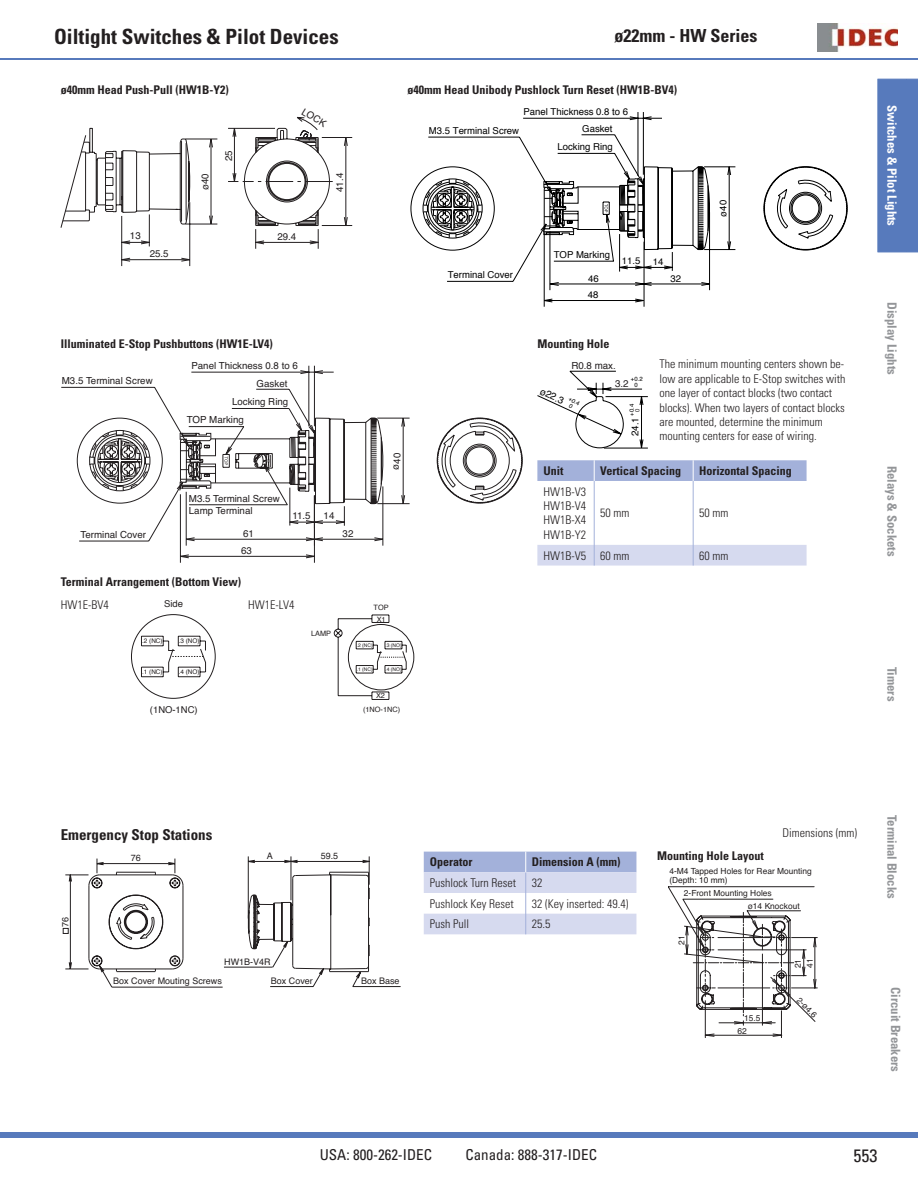
<style>
.page{position:relative;width:918px;height:1188px;background:#fff}
.page>*{position:absolute;margin:0;border:0;box-sizing:border-box;transform-origin:0 0}
.t1{font:700 condensed 21px "Univers LT Std";color:#231f20}
.t2{font:700 condensed 18px "Univers LT Std";color:#231f20}
.t3{font:condensed 18px "Univers LT Std";color:#231f20}
.t4{font:condensed 15px "Univers LT Std";color:#231f20}
.t5{font:700 condensed 15px "Univers LT Std";color:#231f20}
.t6{font:700 condensed 12.75px "Univers LT Std";color:#939598}
.t7{font:700 condensed 12.75px "Univers LT Std";color:#fff}
.t8{font:300 condensed 12px/14.4px "Univers LT Std";color:#231f20}
.t9{font:700 condensed 12px/22.8px "Univers LT Std";color:#231f20}
.t10{font:9.75px/11.9px "Helvetica";color:#231f20}
.t11{font:9.75px "Helvetica";color:#000}
.t12{font:9.6px/17.5px "Helvetica";color:#000;text-align:right}
.t13{font:9.45px "Helvetica";color:#231f20}
.t14{font:9px "Helvetica";color:#231f20}
.t15{font:8.4px/9.6px "Helvetica";color:#231f20}
.t16{font:7.35px "Helvetica";color:#231f20}
.t17{font:6.45px "Helvetica";color:#231f20}
.t18{font:6px/5.6px "Helvetica";color:#000;text-align:center}
.t19{font:4.95px "Helvetica";color:#231f20}
.s1{color:#231f20}
.s2{font-weight:300}
</style>
<div class="page">
<img style="left:818px;top:24px;width:80px;height:27px">
<div style="left:878px;top:79px;width:40px;height:174px;background:#577abc"></div>
<div style="left:0;top:1132px;width:918px;height:6px;background:#577abc"></div>
<hr style="left:0;top:59px;width:918px;height:1px;background:#577abc">
<hr style="left:322px;top:225px;width:30px;height:1px;background:#231f20">
<hr style="left:322px;top:137px;width:30px;height:1px;background:#231f20">
<hr style="left:121px;top:216px;width:1px;height:50px;background:#231f20">
<hr style="left:189px;top:202px;width:1px;height:64px;background:#231f20">
<svg style="left:61px;top:117px;width:287px;height:145px"></svg>
<hr style="left:523px;top:118px;width:115px;height:1px;background:#000">
<hr style="left:638px;top:112px;width:1px;height:64px;background:#000">
<hr style="left:643px;top:112px;width:1px;height:63px;background:#000">
<hr style="left:544px;top:232px;width:1px;height:75px;background:#000">
<hr style="left:644px;top:242px;width:1px;height:65px;background:#000">
<svg style="left:629px;top:116px;width:33px;height:4px"></svg>
<svg style="left:410px;top:134px;width:438px;height:168px"></svg>
<hr style="left:191px;top:372px;width:118px;height:1px;background:#231f20">
<hr style="left:309px;top:366px;width:1px;height:60px;background:#231f20">
<hr style="left:314px;top:366px;width:1px;height:60px;background:#231f20">
<hr style="left:180px;top:494px;width:1px;height:68px;background:#231f20">
<hr style="left:314px;top:496px;width:1px;height:66px;background:#231f20">
<svg style="left:300px;top:370px;width:34px;height:4px"></svg>
<svg style="left:61px;top:387px;width:462px;height:171px"></svg>
<hr style="left:594px;top:481px;width:1px;height:64px;background:#a3b1da">
<hr style="left:693px;top:481px;width:1px;height:64px;background:#a3b1da">
<div style="left:537px;top:545px;width:270px;height:21px;background:#d6daef"></div>
<div style="left:537px;top:460px;width:270px;height:21px;background:#a3b1da"></div>
<svg style="left:131px;top:614px;width:85px;height:85px"></svg>
<svg style="left:334px;top:614px;width:80px;height:86px"></svg>
<svg style="left:63px;top:856px;width:338px;height:132px"></svg>
<svg style="left:424px;top:852px;width:212px;height:82px"></svg>
<svg style="left:668px;top:886px;width:150px;height:152px"></svg>
<svg style="left:537px;top:371px;width:111px;height:77px"></svg>
<p class="t1" style="left:54px;top:27px;width:286px">Oiltight Switches &amp; Pilot Devices</p>
<p class="t2" style="left:615px;top:27px;width:144px">ø22mm - HW Series</p>
<p class="t9" style="left:61px;top:79px;width:169px">ø40mm Head Push-Pull (HW1B-Y2)</p>
<p class="t9" style="left:408px;top:79px;width:271px">ø40mm Head Unibody Pushlock Turn Reset (HW1B-BV4)</p>
<p class="t10" style="left:305px;top:106px;width:28px;rotate:31deg">LOCK</p>
<p class="t12" style="left:524px;top:104px;width:106px">Panel Thickness 0.8 to 6</p>
<p class="t12" style="left:429px;top:123px;width:92px">M3.5 Terminal Screw</p>
<p class="t12" style="left:558px;top:121px;width:57px">Gasket<br>Locking Ring</p>
<p class="t10" style="left:224px;top:161px;width:12px;rotate:-90deg">25</p>
<p class="t10" style="left:130px;top:231px;width:12px">13</p>
<p class="t10" style="left:150px;top:249px;width:20px">25.5</p>
<p class="t10" style="left:200px;top:190px;width:18px;rotate:-90deg">ø40</p>
<p class="t10" style="left:277px;top:231px;width:20px">29.4</p>
<p class="t10" style="left:335px;top:192px;width:20px;rotate:-90deg">41.4</p>
<p class="t12" style="left:448px;top:267px;width:67px">Terminal Cover</p>
<p class="t12" style="left:554px;top:246px;width:58px">TOP Marking</p>
<p class="t12" style="left:588px;top:271px;width:12px;line-height:16.5px;text-align:left">46<br>48</p>
<p class="t12" style="left:622px;top:253px;width:20px">11.5</p>
<p class="t12" style="left:653px;top:253px;width:12px">14</p>
<p class="t12" style="left:671px;top:271px;width:12px">32</p>
<p class="t12" style="left:715px;top:217px;width:18px;rotate:-90deg">ø40</p>
<p class="t9" style="left:61px;top:333px;width:213px">Illuminated E-Stop Pushbuttons (HW1E-LV4)</p>
<p class="t9" style="left:537px;top:333px;width:73px">Mounting Hole</p>
<p class="t10" style="left:191px;top:360px;width:108px">Panel Thickness 0.8 to 6</p>
<p class="t10" style="left:62px;top:376px;width:92px">M3.5 Terminal Screw</p>
<p class="t10" style="left:232px;top:375px;width:58px;line-height:17.9px;text-align:right">Gasket<br>Locking Ring</p>
<p class="t10" style="left:187px;top:414px;width:59px">TOP Marking</p>
<p class="t10" style="left:571px;top:360px;width:46px">R0.8 max.</p>
<p class="t18" style="left:570px;top:396px;width:13px;rotate:30deg">+0.4</p>
<p class="t18" style="left:631px;top:377px;width:13px">+0.2<br>0</p>
<p class="t10" style="left:615px;top:379px;width:15px">3.2</p>
<p class="t11" style="left:543px;top:387px;width:26px;rotate:25deg">ø22.3</p>
<p class="t18" style="left:630px;top:416px;width:13px;rotate:-90deg">+0.4<br><span class="s1">0</span></p>
<p class="t11" style="left:631px;top:436px;width:20px;rotate:-90deg">24.1</p>
<p class="t8" style="left:660px;top:358px;width:187px">The minimum mounting centers shown be&shy;low are applicable to E-Stop switches with one layer of contact blocks (two contact blocks). When two layers of contact blocks are mounted, determine the minimum mounting centers for ease of wiring.</p>
<p class="t10" style="left:81px;top:529px;width:67px">Terminal Cover</p>
<p class="t10" style="left:189px;top:494px;width:92px">M3.5 Terminal Screw<br>Lamp Terminal</p>
<p class="t10" style="left:241px;top:526px;width:14px;line-height:17.1px">61<br>63</p>
<p class="t10" style="left:292px;top:510px;width:20px">11.5</p>
<p class="t10" style="left:324px;top:510px;width:12px">14</p>
<p class="t10" style="left:343px;top:528px;width:12px">32</p>
<p class="t10" style="left:392px;top:470px;width:18px;rotate:-90deg">ø40</p>
<p class="t9" style="left:543px;top:460px;width:22px">Unit</p>
<p class="t9" style="left:600px;top:460px;width:82px">Vertical Spacing</p>
<p class="t9" style="left:699px;top:460px;width:94px">Horizontal Spacing</p>
<p class="t8" style="left:543px;top:485px;width:44px;text-align:justify">HW1B-V3<br>HW1B-V4<br>HW1B-X4<br>HW1B-Y2</p>
<p class="t8" style="left:600px;top:507px;width:31px">50 mm</p>
<p class="t8" style="left:699px;top:507px;width:31px">50 mm</p>
<p class="t8" style="left:543px;top:549px;width:88px">HW1B-V5 60 mm</p>
<p class="t8" style="left:699px;top:549px;width:31px">60 mm</p>
<p class="t9" style="left:61px;top:571px;width:182px">Terminal Arrangement (Bottom View)<br><span class="s2">HW1E-BV4</span></p>
<p class="t13" style="left:164px;top:600px;width:20px">Side</p>
<p class="t8" style="left:248px;top:598px;width:48px">HW1E-LV4</p>
<p class="t16" style="left:374px;top:604px;width:17px">TOP</p>
<p class="t16" style="left:377px;top:616px;width:10px">X1</p>
<p class="t16" style="left:311px;top:630px;width:22px">LAMP</p>
<p class="t17" style="left:142px;top:638px;width:22px">.2 (NC)</p>
<p class="t17" style="left:179px;top:638px;width:22px">.3 (NO)</p>
<p class="t17" style="left:142px;top:669px;width:22px">.1 (NC)</p>
<p class="t17" style="left:179px;top:669px;width:22px">.4 (NO)</p>
<p class="t19" style="left:357px;top:643px;width:18px">.2 (NC)</p>
<p class="t19" style="left:385px;top:643px;width:18px">.3 (NO)</p>
<p class="t19" style="left:357px;top:667px;width:18px">.1 (NC)</p>
<p class="t19" style="left:385px;top:668px;width:18px">.4 (NO)</p>
<p class="t16" style="left:376px;top:693px;width:10px">X2</p>
<p class="t13" style="left:150px;top:706px;width:49px">(1NO-1NC)</p>
<p class="t16" style="left:363px;top:706px;width:39px">(1NO-1NC)</p>
<p class="t7" style="left:898px;top:105px;width:123px;rotate:90deg">Switches &amp; Pilot Lights</p>
<p class="t6" style="left:898px;top:302px;width:74px;rotate:90deg">Display Lights</p>
<p class="t6" style="left:898px;top:466px;width:92px;rotate:90deg">Relays &amp; Sockets</p>
<p class="t6" style="left:898px;top:667px;width:36px;rotate:90deg">Timers</p>
<p class="t5" style="left:61px;top:827px;width:153px">Emergency Stop Stations</p>
<p class="t8" style="left:783px;top:827px;width:76px">Dimensions (mm)</p>
<p class="t14" style="left:62px;top:927px;width:12px;rotate:-90deg">76</p>
<p class="t14" style="left:131px;top:855px;width:12px">76</p>
<p class="t14" style="left:267px;top:853px;width:8px">A</p>
<p class="t14" style="left:321px;top:853px;width:19px">59.5</p>
<p class="t14" style="left:224px;top:958px;width:48px">HW1B-V4R</p>
<p class="t14" style="left:113px;top:978px;width:110px">Box Cover Mouting Screws</p>
<p class="t14" style="left:271px;top:978px;width:44px">Box Cover</p>
<p class="t14" style="left:361px;top:978px;width:40px">Box Base</p>
<p class="t9" style="left:430px;top:851px;width:44px">Operator</p>
<p class="t9" style="left:532px;top:851px;width:90px">Dimension A (mm)</p>
<p class="t8" style="left:430px;top:876px;width:88px">Pushlock Turn Reset</p>
<p class="t8" style="left:532px;top:876px;width:12px">32</p>
<p class="t8" style="left:430px;top:897px;width:85px">Pushlock Key Reset</p>
<p class="t8" style="left:532px;top:897px;width:98px">32 (Key inserted: 49.4)</p>
<p class="t8" style="left:430px;top:918px;width:41px">Push Pull</p>
<p class="t8" style="left:532px;top:918px;width:20px">25.5</p>
<p class="t9" style="left:657px;top:845px;width:108px">Mounting Hole Layout</p>
<p class="t15" style="left:669px;top:867px;width:144px">4-M4 Tapped Holes for Rear Mounting (Depth: 10 mm)</p>
<p class="t15" style="left:748px;top:902px;width:53px">ø14 Knockout</p>
<p class="t15" style="left:684px;top:889px;width:89px">2-Front Mounting Holes</p>
<p class="t15" style="left:677px;top:945px;width:11px;rotate:-90deg">21</p>
<p class="t15" style="left:744px;top:1014px;width:18px">15.5</p>
<p class="t15" style="left:738px;top:1027px;width:11px">62</p>
<p class="t15" style="left:806px;top:968px;width:11px;rotate:-90deg">41</p>
<p class="t15" style="left:794px;top:968px;width:11px;rotate:-90deg">21</p>
<p class="t15" style="left:801px;top:996px;width:26px;rotate:44deg">2-ø4.6</p>
<p class="t6" style="left:898px;top:815px;width:86px;rotate:90deg">Terminal Blocks</p>
<p class="t6" style="left:902px;top:987px;width:86px;rotate:90deg">Circuit Breakers</p>
<p class="t4" style="left:320px;top:1148px;width:114px">USA: 800-262-IDEC</p>
<p class="t4" style="left:465px;top:1148px;width:133px">Canada: 888-317-IDEC</p>
<p class="t3" style="left:854px;top:1147px;width:25px">553</p>
</div>
